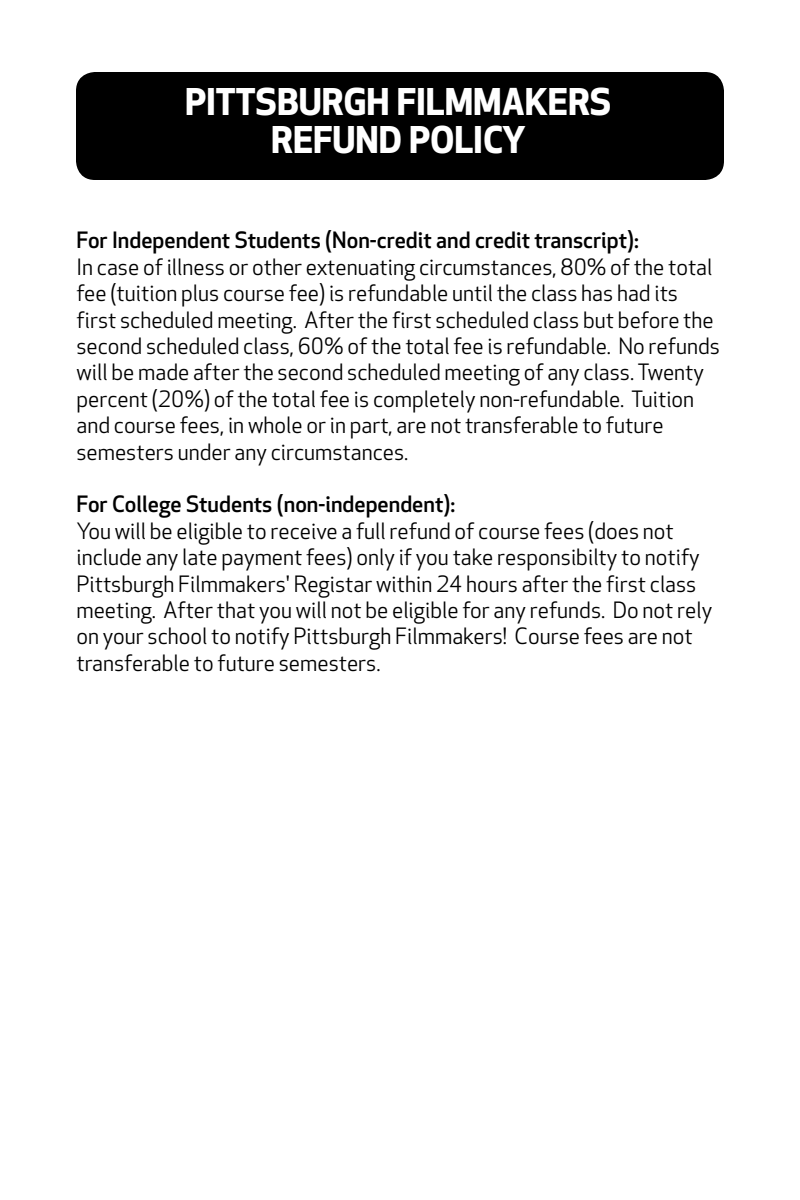
<style>
.page{position:relative;width:800px;height:1200px;background:#fff}
.page>*{position:absolute;margin:0;border:0;box-sizing:border-box;transform-origin:0 0}
.t1{font:700 36px/38px "Apex New";color:#fff;text-align:center}
.t2{font:22px/26.4px "Apex New";color:#000}
.t3{font:500 22px "Apex New";color:#000}
</style>
<div class="page">
<div style="left:77px;top:73px;width:646px;height:106px;background:#000;border-radius:18px"></div>
<div style="left:76px;top:72px;width:648px;height:108px;border:2px solid #000;border-radius:18px"></div>
<h1 class="t1" style="left:185px;top:84px;width:428px">PITTSBURGH FILMMAKERS<br>REFUND POLICY</h1>
<p class="t3" style="left:76px;top:228px;width:564px">For Independent Students (Non-credit and credit transcript):</p>
<p class="t2" style="left:76px;top:254px;width:645px">In case of illness or other extenuating circumstances, 80% of the total fee (tuition plus course fee) is refundable until the class has had its first scheduled meeting. After the first scheduled class but before the second scheduled class, 60% of the total fee is refundable. No refunds will be made after the second scheduled meeting of any class. Twenty percent (20%) of the total fee is completely non-refundable. Tuition and course fees, in whole or in part, are not transferable to future semesters under any circumstances.</p>
<p class="t3" style="left:76px;top:492px;width:380px">For College Students (non-independent):</p>
<p class="t2" style="left:76px;top:518px;width:637px">You will be eligible to receive a full refund of course fees (does not include any late payment fees) only if you take responsibilty to notify Pittsburgh Filmmakers' Registar within 24 hours after the first class meeting. After that you will not be eligible for any refunds. Do not rely on your school to notify Pittsburgh Filmmakers! Course fees are not transferable to future semesters.</p>
</div>
